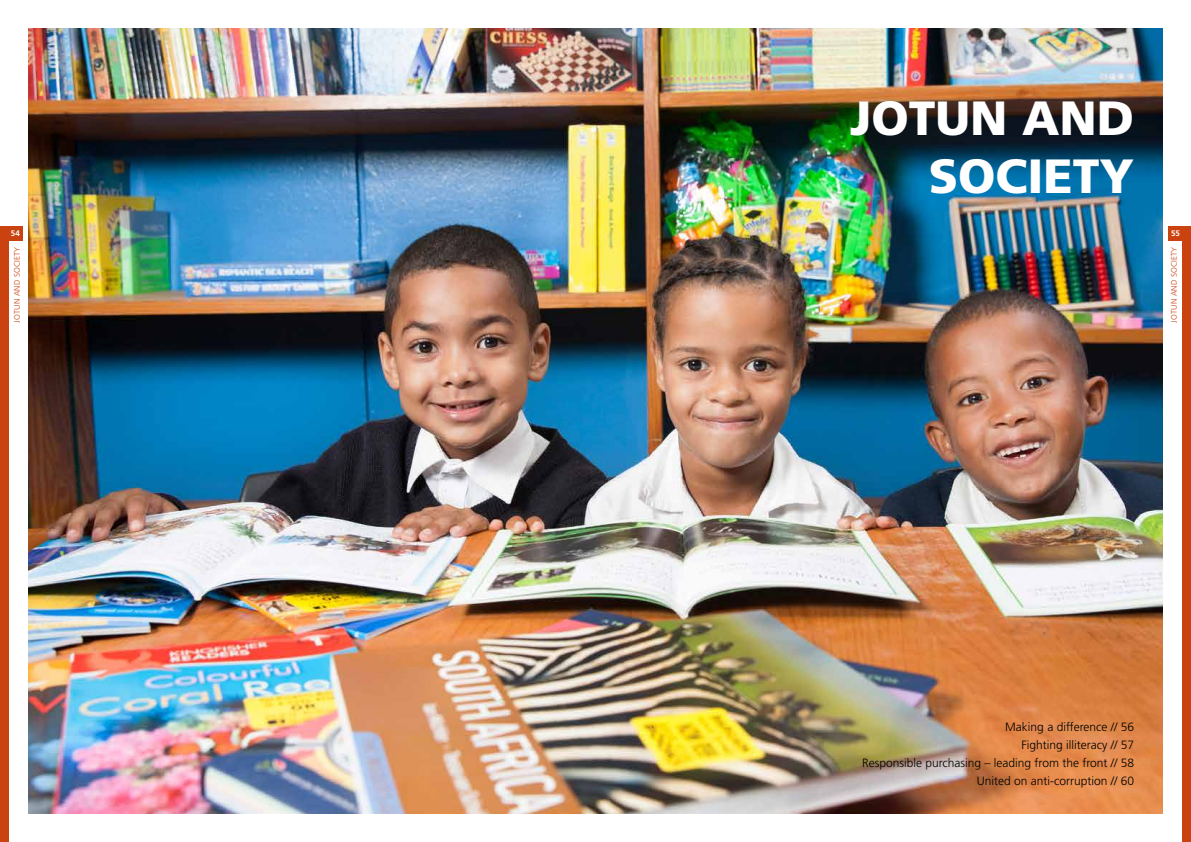
<style>
.page{position:relative;width:1191px;height:842px;background:#fff}
.page>*{position:absolute;margin:0;border:0;box-sizing:border-box;transform-origin:0 0}
.t1{font:900 48px/57.6px "Frutiger";color:#fff;text-align:right}
.t2{font:300 12px/18px "Frutiger";color:#000;text-align:right}
.t3{font:300 8px "Frutiger";letter-spacing:.02em;color:#cb4211}
.t4{font:700 8px "Frutiger";color:#fff}
</style>
<div class="page">
<img style="left:28px;top:28px;width:1134px;height:786px">
<div style="left:1182px;top:227px;width:9px;height:615px;background:#cb4211"></div>
<div style="left:1168px;top:227px;width:14px;height:14px;background:#cb4211"></div>
<div style="left:0;top:227px;width:9px;height:615px;background:#cb4211"></div>
<div style="left:9px;top:227px;width:14px;height:14px;background:#cb4211"></div>
<h1 class="t1" style="left:850px;top:89px;width:286px">JOTUN AND<br>SOCIETY</h1>
<p class="t4" style="left:11px;top:229px;width:10px">54</p>
<p class="t4" style="left:1171px;top:229px;width:10px">55</p>
<p class="t3" style="left:13px;top:323px;width:77px;rotate:-90deg">JOTUN AND SOCIETY</p>
<p class="t3" style="left:1169px;top:323px;width:77px;rotate:-90deg">JOTUN AND SOCIETY</p>
<p class="t2" style="left:862px;top:718px;width:274px">Making a difference // 56<br>Fighting illiteracy // 57<br>Responsible purchasing – leading from the front // 58<br>United on anti-corruption // 60</p>
</div>
